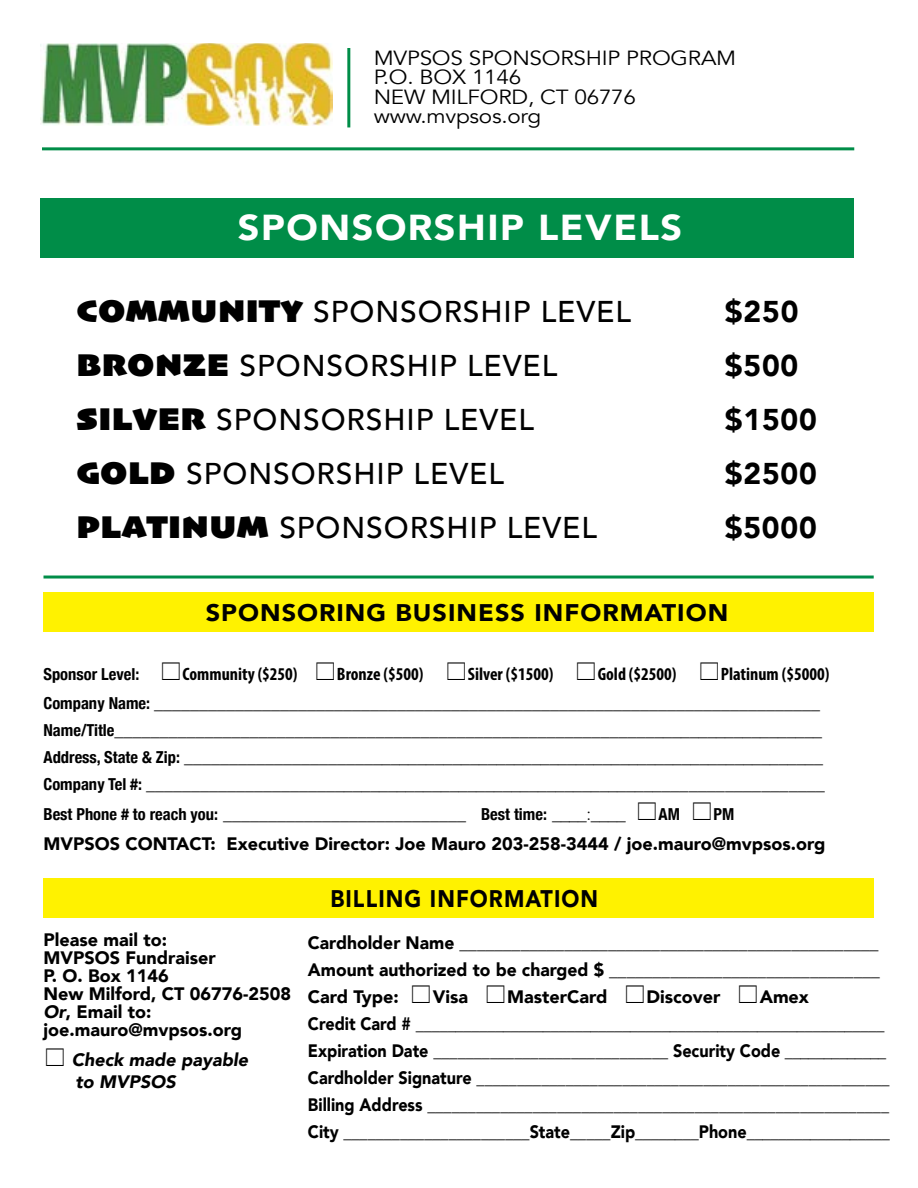
<style>
.page{position:relative;width:918px;height:1188px;background:#fff}
.page>*{position:absolute;margin:0;border:0;box-sizing:border-box;transform-origin:0 0}
.t1{font:900 36px "Avenir";letter-spacing:.04em;color:#fff;scale:1.05 1}
.t2{font:500 30px "Avenir";letter-spacing:.03em;color:#000}
.t3{font:900 30px "Avenir";letter-spacing:.03em;color:#000}
.t4{font:900 24px "Avenir";letter-spacing:.04em;color:#000;scale:1.05 1}
.t5{font:900 24px "Avenir";letter-spacing:.04em;color:#000;scale:.9 1}
.t6{font:20.4px/19.5px "Avenir";letter-spacing:-.01em;color:#000;scale:1.1 1}
.t7{font:300 18px/27px "Avenir";color:#000}
.t8{font:300 18px/27px "Avenir";color:#000;scale:.9 1}
.t9{font:900 18px/18px "Avenir";color:#000}
.t10{font:700 condensed 18px "Myriad Pro";color:#000}
.t11{font:italic 900 18px/22.5px "Avenir";color:#000}
.t12{font:700 condensed 16.5px "Helvetica Neue";color:#000}
.s1{font-family:"Skia";font-weight:400;font-size:33px}
.s2{font-family:"Helvetica Neue";font-weight:700;font-stretch:condensed;font-size:16.5px}
.s3{font-style:italic}
.s4{font-weight:900}
</style>
<div class="page">
<img style="left:41px;top:43px;width:291px;height:83px">
<div style="left:40px;top:198px;width:814px;height:59px;background:#008d48"></div>
<div style="left:44px;top:592px;width:830px;height:40px;background:#fff200"></div>
<hr style="left:347px;top:48px;width:3px;height:79px;background:#008d48">
<div style="left:44px;top:878px;width:830px;height:40px;background:#fff200"></div>
<hr style="left:42px;top:147px;width:812px;height:3px;background:#008d48">
<hr style="left:44px;top:576px;width:830px;height:3px;background:#008d48">
<p class="t6" style="left:374px;top:48px;width:331px">MVPSOS SPONSORSHIP PROGRAM<br>P.O. BOX 1146<br>NEW MILFORD, CT 06776 www.mvpsos.org</p>
<h1 class="t1" style="left:238px;top:196px;width:425px">SPONSORSHIP LEVELS</h1>
<h2 class="t2" style="left:77px;top:286px;width:556px"><span class="s1">COMMUNITY</span> SPONSORSHIP LEVEL</h2>
<h2 class="t3" style="left:725px;top:286px;width:75px">$250</h2>
<h2 class="t2" style="left:77px;top:340px;width:482px"><span class="s1">BRONZE</span> SPONSORSHIP LEVEL</h2>
<h2 class="t3" style="left:725px;top:340px;width:75px">$500</h2>
<h2 class="t2" style="left:77px;top:394px;width:459px"><span class="s1">SILVER</span> SPONSORSHIP LEVEL</h2>
<h2 class="t3" style="left:725px;top:394px;width:94px">$1500</h2>
<h2 class="t2" style="left:77px;top:448px;width:429px"><span class="s1">GOLD</span> SPONSORSHIP LEVEL</h2>
<h2 class="t3" style="left:725px;top:448px;width:94px">$2500</h2>
<h2 class="t2" style="left:77px;top:502px;width:522px"><span class="s1">PLATINUM</span> SPONSORSHIP LEVEL</h2>
<h2 class="t3" style="left:725px;top:502px;width:94px">$5000</h2>
<h3 class="t4" style="left:206px;top:592px;width:499px">SPONSORING BUSINESS INFORMATION</h3>
<p class="t12" style="left:44px;top:661px;width:97px">Sponsor Level:</p>
<p class="t10" style="left:182px;top:663px;width:117px">Community ($250)</p>
<p class="t10" style="left:337px;top:663px;width:88px">Bronze ($500)</p>
<p class="t10" style="left:468px;top:663px;width:87px">Silver ($1500)</p>
<p class="t10" style="left:598px;top:663px;width:80px">Gold ($2500)</p>
<p class="t10" style="left:721px;top:663px;width:110px">Platinum ($5000)</p>
<p class="t7" style="left:44px;top:689px;width:783px"><span class="s2">Company Name:</span> __________________________________________________________________________ <span class="s2">Name/Title</span>_______________________________________________________________________________ <span class="s2">Address, State &amp; Zip:</span> ________________________________________________________________________ <span class="s2">Company Tel #:</span> ____________________________________________________________________________</p>
<p class="t7" style="left:44px;top:800px;width:584px"><span class="s2">Best Phone # to reach you:</span> ___________________________ <span class="s2">Best time:</span> ____:____</p>
<p class="t12" style="left:659px;top:800px;width:23px">AM</p>
<p class="t12" style="left:714px;top:800px;width:22px">PM</p>
<p class="t9" style="left:44px;top:834px;width:783px">MVPSOS CONTACT: Executive Director: Joe Mauro 203-258-3444 / joe.mauro@mvpsos.org</p>
<p class="t9" style="left:44px;top:930px;width:249px">Please mail to:<br>MVPSOS Fundraiser<br>P. O. Box 1146<br>New Milford, CT 06776-2508<br><span class="s3">Or</span>, Email to: joe.mauro@mvpsos.org</p>
<p class="t11" style="left:72px;top:1048px;width:178px">Check made payable to MVPSOS</p>
<h3 class="t5" style="left:330px;top:878px;width:299px">BILLING INFORMATION</h3>
<p class="t7" style="left:308px;top:930px;width:573px;text-align:justify"><span class="s4">Cardholder Name</span> ________________________________________________ <span class="s4">Amount authorized to be charged $</span> _______________________________ <span class="s4">Card Type:</span></p>
<p class="t9" style="left:433px;top:988px;width:37px">Visa</p>
<p class="t9" style="left:507px;top:988px;width:102px">MasterCard</p>
<p class="t9" style="left:647px;top:988px;width:75px">Discover</p>
<p class="t8" style="left:308px;top:984px;width:648px;text-indent:452px"><span class="s4">Amex<br>Credit Card #</span> ___________________________________________________________ <span class="s4">Expiration Date</span> _____________________________ <span class="s4">Security Code</span> _____________ <span class="s4">Cardholder Signature</span> ___________________________________________________ <span class="s4">Billing Address</span> _________________________________________________________ <span class="s4">City</span> _______________________<span class="s4">State</span>_____<span class="s4">Zip</span>________<span class="s4">Phone</span>__________________</p>
</div>
